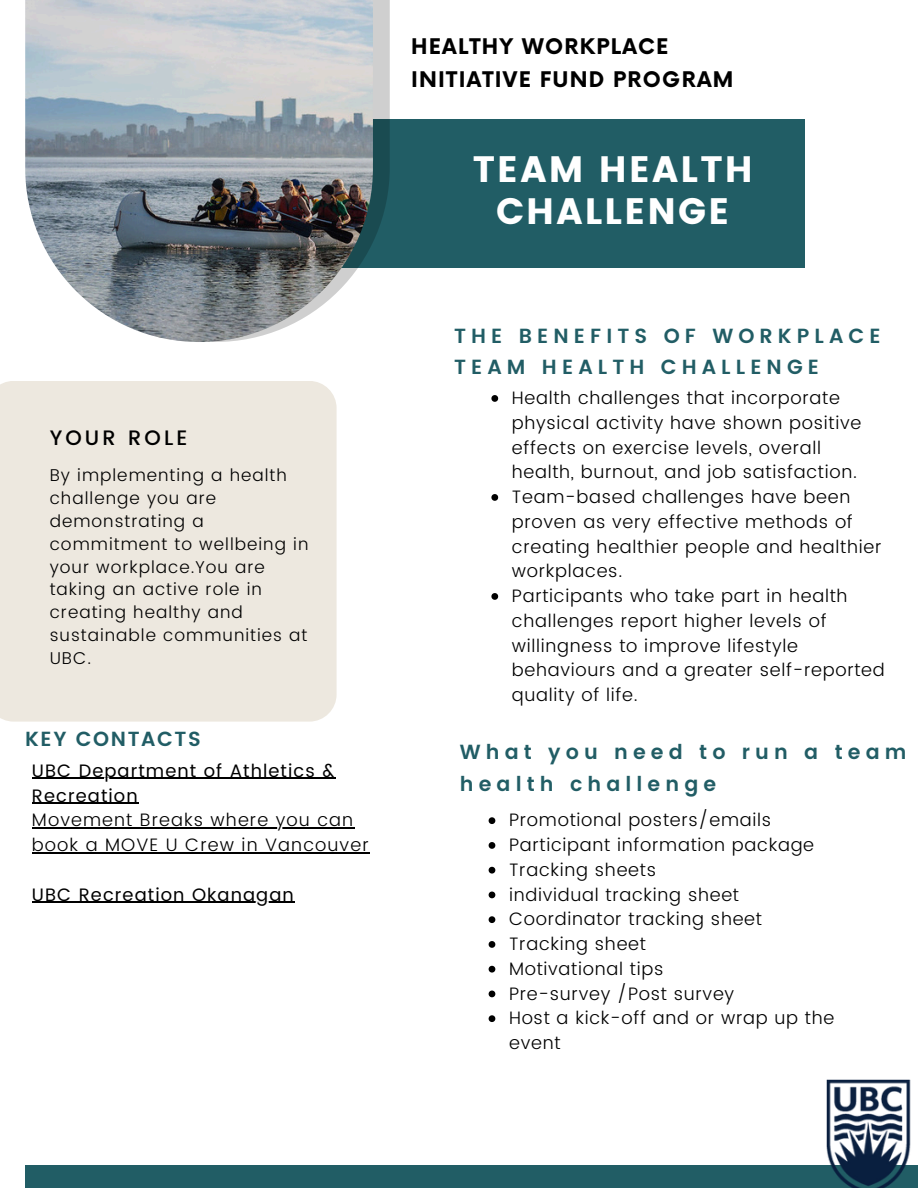
<style>
.page{position:relative;width:918px;height:1188px;background:#fff}
.page>*{position:absolute;margin:0;border:0;box-sizing:border-box;transform-origin:0 0}
.t1{font:36.75px/41.7px "Poppins";letter-spacing:.06em;color:#fff;text-align:center}
.t2{font:700 21px/32.7px "Now";letter-spacing:.06em;color:#000}
.t3{font:500 20.85px "Poppins";letter-spacing:.15em;color:#000}
.t4{font:600 20.4px/31.8px "Poppins";letter-spacing:.25em;color:#215d65}
.t5{font:600 20.4px "Poppins";letter-spacing:.08em;color:#215d65}
.t6{font:300 18px/24.8px "Poppins";letter-spacing:.04em;color:#000}
.t7{font:18px/24.8px "Poppins";letter-spacing:.06em;color:#000}
.t8{font:300 18px/24.8px "Poppins";letter-spacing:.06em;color:#000}
.t9{font:300 17.1px/22.8px "Poppins";letter-spacing:.06em;color:#000}
</style>
<div class="page">
<div style="left:190px;top:119px;width:614px;height:148px;background:#215d65"></div>
<svg style="left:373px;top:0;width:17px;height:268px"></svg>
<img style="left:25px;top:0;width:348px;height:342px">
<div style="left:0;top:381px;width:336px;height:341px;background:#ede8df"></div>
<div style="left:25px;top:1166px;width:893px;height:22px;background:#215d65"></div>
<img style="left:826px;top:1080px;width:92px;height:108px">
<hr style="left:32px;top:778px;width:304px;height:1px;background:#000">
<hr style="left:32px;top:803px;width:107px;height:1px;background:#000">
<hr style="left:32px;top:827px;width:322px;height:2px;background:#000">
<hr style="left:32px;top:852px;width:338px;height:1px;background:#000">
<hr style="left:32px;top:902px;width:263px;height:1px;background:#000">
<svg style="left:491px;top:395px;width:7px;height:7px"></svg>
<svg style="left:491px;top:494px;width:7px;height:7px"></svg>
<svg style="left:491px;top:593px;width:7px;height:7px"></svg>
<svg style="left:489px;top:817px;width:6px;height:7px"></svg>
<svg style="left:489px;top:842px;width:6px;height:7px"></svg>
<svg style="left:489px;top:867px;width:6px;height:7px"></svg>
<svg style="left:489px;top:892px;width:6px;height:6px"></svg>
<svg style="left:489px;top:916px;width:6px;height:7px"></svg>
<svg style="left:489px;top:941px;width:6px;height:7px"></svg>
<svg style="left:489px;top:966px;width:6px;height:7px"></svg>
<svg style="left:489px;top:991px;width:6px;height:6px"></svg>
<svg style="left:489px;top:1015px;width:6px;height:7px"></svg>
<p class="t3" style="left:50px;top:426px;width:139px">YOUR ROLE</p>
<h4 class="t9" style="left:50px;top:464px;width:260px">By implementing a health challenge you are demonstrating a commitment to wellbeing in your workplace.You are taking an active role in creating healthy and sustainable communities at<br>UBC.</h4>
<h3 class="t5" style="left:25px;top:727px;width:177px">KEY CONTACTS</h3>
<h2 class="t7" style="left:32px;top:758px;width:304px">UBC Department of Athletics &amp;<br>Recreation</h2>
<p class="t8" style="left:32px;top:808px;width:338px">Movement Breaks where you can book a MOVE U Crew in Vancouver</p>
<h2 class="t7" style="left:32px;top:882px;width:263px">UBC Recreation Okanagan</h2>
<p class="t2" style="left:411px;top:31px;width:324px">HEALTHY WORKPLACE<br>INITIATIVE FUND PROGRAM</p>
<h2 class="t1" style="left:473px;top:148px;width:282px">TEAM HEALTH<br>CHALLENGE</h2>
<p class="t4" style="left:454px;top:320px;width:428px">THE BENEFITS OF WORKPLACE<br>TEAM HEALTH CHALLENGE</p>
<h5 class="t6" style="left:512px;top:385px;width:351px">Health challenges that incorporate physical activity have shown positive effects on exercise levels, overall health, burnout, and job satisfaction.</h5>
<h5 class="t6" style="left:512px;top:484px;width:371px">Team-based challenges have been proven as very effective methods of creating healthier people and healthier workplaces.</h5>
<p class="t6" style="left:512px;top:583px;width:374px">Participants who take part in health challenges report higher levels of willingness to improve lifestyle behaviours and a greater self-reported quality of life.</p>
<p class="t4" style="left:460px;top:736px;width:448px">What you need to run a team health challenge</p>
<p class="t6" style="left:509px;top:808px;width:264px">Promotional posters/emails</p>
<p class="t6" style="left:509px;top:832px;width:307px">Participant information package</p>
<p class="t6" style="left:509px;top:857px;width:148px">Tracking sheets</p>
<p class="t6" style="left:509px;top:882px;width:232px">individual tracking sheet</p>
<p class="t6" style="left:509px;top:907px;width:254px">Coordinator tracking sheet</p>
<p class="t6" style="left:509px;top:931px;width:138px">Tracking sheet</p>
<p class="t6" style="left:509px;top:956px;width:156px">Motivational tips</p>
<p class="t6" style="left:509px;top:981px;width:227px">Pre-survey /Post survey</p>
<p class="t6" style="left:509px;top:1006px;width:327px">Host a kick-off and or wrap up the event</p>
</div>
